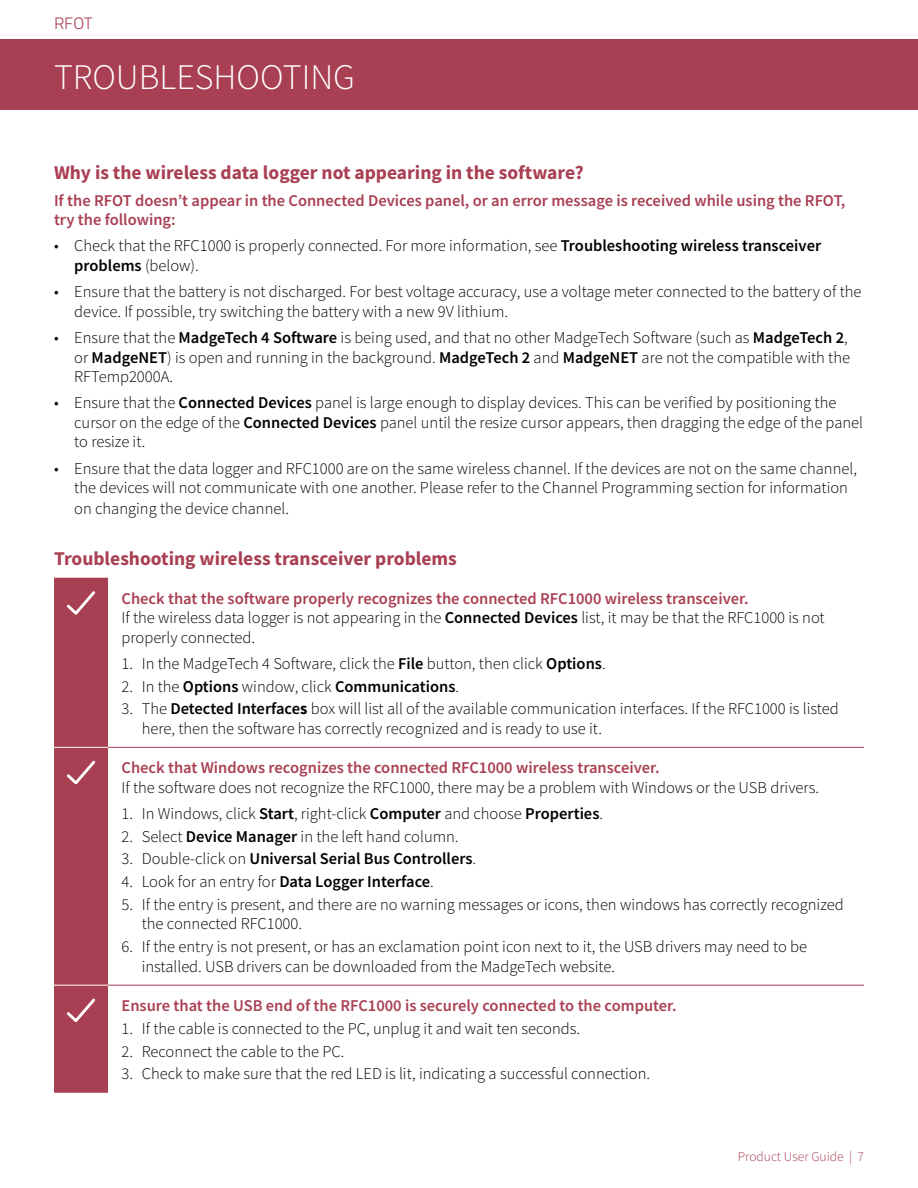
<style>
.page{position:relative;width:918px;height:1188px;background:#fff}
.page>*{position:absolute;margin:0;border:0;box-sizing:border-box;transform-origin:0 0}
.t1{font:300 36px "Source Sans Pro";color:#fff}
.t2{font:700 19.5px "Source Sans Pro";color:#a93f53}
.t3{font:300 16.5px/19.5px "Source Sans Pro";color:#000}
.t4{font:600 16.5px/19.5px "Source Sans Pro";color:#a93f53}
.t5{font:600 16.5px "Source Sans Pro";color:#000}
.t6{font:300 16.5px "Titillium Text 22 L";color:#a93f53}
.t7{font:300 13.5px "Source Sans Pro";color:#a93f53}
.s1{font-weight:600}
.s2{font-weight:600;color:#a93f53}
.s3{font-weight:300}
.s4{font-weight:700}
</style>
<div class="page">
<div style="left:0;top:39px;width:918px;height:71px;background:#a93f53"></div>
<hr style="left:108px;top:747px;width:756px;height:1px;background:#a93f53">
<hr style="left:108px;top:985px;width:756px;height:1px;background:#a93f53">
<div style="left:54px;top:578px;width:54px;height:515px;background:#a93f53"></div>
<p class="t6" style="left:54px;top:12px;width:40px">RFOT</p>
<h1 class="t1" style="left:54px;top:55px;width:303px">TROUBLESHOOTING</h1>
<p class="t2" style="left:54px;top:160px;width:531px">Why is the wireless data logger not appearing in the software?</p>
<p class="t4" style="left:54px;top:190px;width:793px">If the RFOT doesn’t appear in the Connected Devices panel, or an error message is received while using the RFOT, try the following:</p>
<p class="t3" style="left:74px;top:236px;width:748px;text-indent:-20px">• Check that the RFC1000 is properly connected. For more information, see <span class="s1">Troubleshooting wireless transceiver problems</span> (below).</p>
<p class="t3" style="left:74px;top:282px;width:789px;text-indent:-20px">• Ensure that the battery is not discharged. For best voltage accuracy, use a voltage meter connected to the battery of the device. If possible, try switching the battery with a new 9V lithium.</p>
<p class="t3" style="left:74px;top:328px;width:777px;text-indent:-20px">• Ensure that the <span class="s1">MadgeTech 4 Software</span> is being used, and that no other MadgeTech Software (such as <span class="s1">MadgeTech 2</span>, or <span class="s1">MadgeNET</span>) is open and running in the background. <span class="s1">MadgeTech 2</span> and <span class="s1">MadgeNET</span> are not the compatible with the<br>RFTemp2000A.</p>
<p class="t3" style="left:74px;top:393px;width:790px;text-indent:-20px">• Ensure that the <span class="s1">Connected Devices</span> panel is large enough to display devices. This can be verified by positioning the cursor on the edge of the <span class="s1">Connected Devices</span> panel until the resize cursor appears, then dragging the edge of the panel to resize it.</p>
<p class="t3" style="left:74px;top:458px;width:784px;text-indent:-20px">• Ensure that the data logger and RFC1000 are on the same wireless channel. If the devices are not on the same channel, the devices will not communicate with one another. Please refer to the Channel Programming section for information</p>
<p class="t3" style="left:74px;top:499px;width:216px">on changing the device channel.</p>
<p class="t2" style="left:54px;top:545px;width:404px">Troubleshooting wireless transceiver problems</p>
<p class="t3" style="left:122px;top:588px;width:705px"><span class="s2">Check that the software properly recognizes the connected RFC1000 wireless transceiver.<br></span>If the wireless data logger is not appearing in the <span class="s1">Connected Devices</span> list, it may be that the RFC1000 is not properly connected.</p>
<p class="t3" style="left:122px;top:654px;width:486px">1. In the MadgeTech 4 Software, click the <span class="s1">File</span> button, then click <span class="s1">Options</span>.</p>
<p class="t5" style="left:122px;top:675px;width:339px"><span class="s3">2. In the</span> Options <span class="s3">window, click</span> Communications<span class="s3">.</span></p>
<p class="t3" style="left:142px;top:699px;width:698px;text-indent:-20px">3. The <span class="s1">Detected Interface</span><span class="s4">s</span> box will list all of the available communication interfaces. If the RFC1000 is listed here, then the software has correctly recognized and is ready to use it.</p>
<p class="t4" style="left:122px;top:758px;width:540px">Check that Windows recognizes the connected RFC1000 wireless transceiver.</p>
<p class="t3" style="left:122px;top:778px;width:699px">If the software does not recognize the RFC1000, there may be a problem with Windows or the USB drivers.</p>
<p class="t3" style="left:122px;top:804px;width:483px">1. In Windows, click <span class="s1">Start</span>, right-click <span class="s1">Computer</span> and choose <span class="s1">Properties</span>.</p>
<p class="t3" style="left:122px;top:827px;width:339px">2. Select <span class="s1">Device Manager</span> in the left hand column.</p>
<p class="t5" style="left:122px;top:848px;width:356px"><span class="s3">3. Double-click on</span> Universal Serial Bus Controllers<span class="s3">.</span></p>
<p class="t3" style="left:122px;top:872px;width:314px">4. Look for an entry for <span class="s1">Data Logger Interface</span>.</p>
<p class="t3" style="left:142px;top:895px;width:704px;text-indent:-20px">5. If the entry is present, and there are no warning messages or icons, then windows has correctly recognized the connected RFC1000.</p>
<p class="t3" style="left:142px;top:937px;width:667px;text-indent:-20px">6. If the entry is not present, or has an exclamation point icon next to it, the USB drivers may need to be installed. USB drivers can be downloaded from the MadgeTech website.</p>
<p class="t4" style="left:122px;top:996px;width:557px">Ensure that the USB end of the RFC1000 is securely connected to the computer.</p>
<p class="t3" style="left:122px;top:1019px;width:460px">1. If the cable is connected to the PC, unplug it and wait ten seconds.</p>
<p class="t3" style="left:122px;top:1041px;width:224px">2. Reconnect the cable to the PC.</p>
<p class="t3" style="left:122px;top:1064px;width:530px">3. Check to make sure that the red LED is lit, indicating a successful connection.</p>
<p class="t7" style="left:738px;top:1148px;width:128px">Product User Guide | 7</p>
</div>
